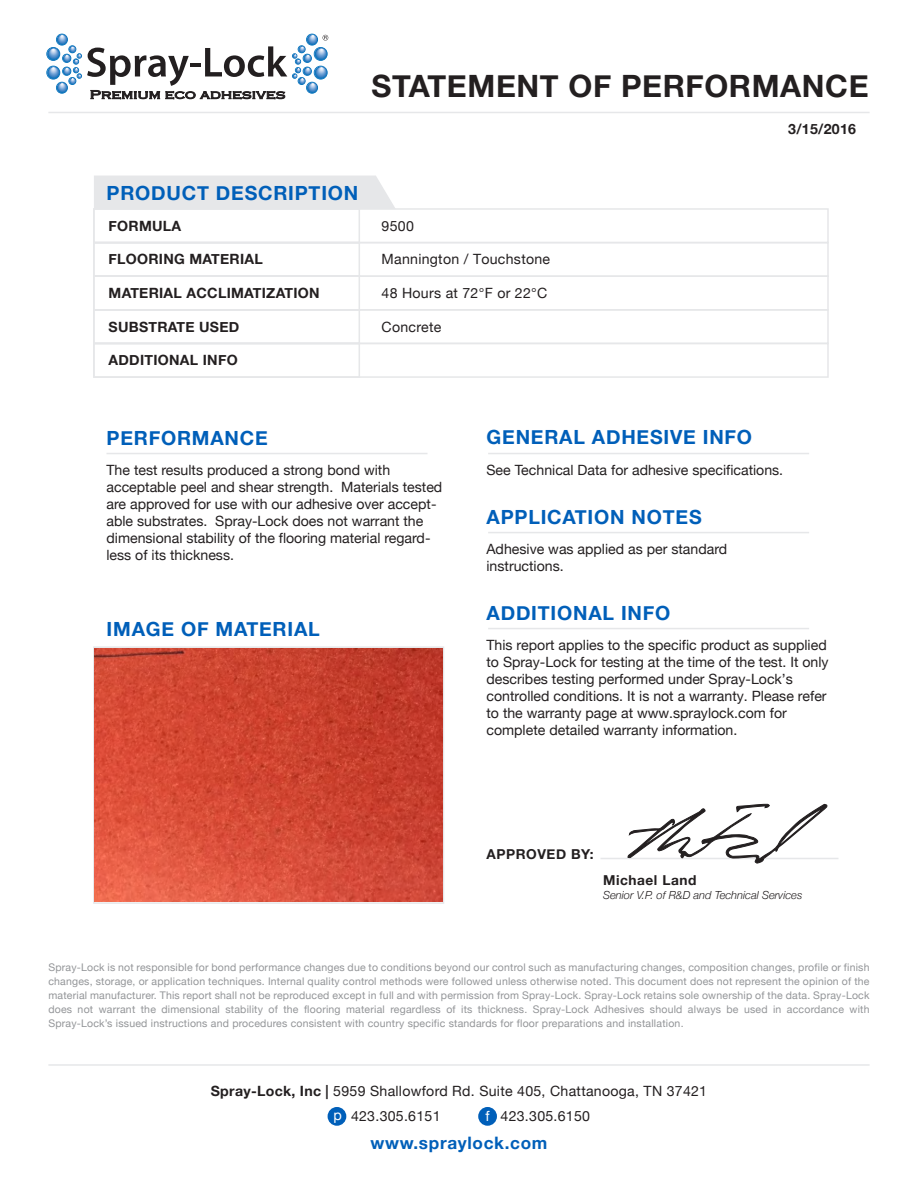
<style>
.page{position:relative;width:918px;height:1188px;background:#fff}
.page>*{position:absolute;margin:0;border:0;box-sizing:border-box;transform-origin:0 0}
.t1{font:700 30.75px "Helvetica Neue";letter-spacing:.02em;color:#231f20}
.t2{font:700 19.5px "Helvetica Neue";letter-spacing:.04em;color:#005fb9}
.t3{font:700 17.1px "Helvetica Neue";letter-spacing:.04em;color:#005fb9}
.t4{font:14.1px/17px "Helvetica Neue";color:#231f20}
.t5{font:14.1px "Helvetica Neue";letter-spacing:.02em;color:#231f20}
.t6{font:700 14.1px "Helvetica Neue";letter-spacing:.02em;color:#231f20}
.t7{font:700 13.65px "Helvetica Neue";letter-spacing:.04em;color:#231f20}
.t8{font:italic 300 11.1px "Helvetica Neue";color:#231f20}
.t9{font:10.5px/14px "Helvetica Neue";letter-spacing:.02em;color:#939598;text-align:justify}
.s1{font-weight:700}
.s2{color:#fff}
</style>
<div class="page">
<svg style="left:47px;top:34px;width:281px;height:66px"></svg>
<hr style="left:48px;top:112px;width:822px;height:1px;background:#e6e7e9">
<hr style="left:48px;top:1064px;width:822px;height:2px;background:#e6e7e9">
<hr style="left:106px;top:453px;width:322px;height:1px;background:#e6e7e9">
<hr style="left:488px;top:453px;width:321px;height:1px;background:#e6e7e9">
<div style="left:94px;top:176px;width:301px;height:32px;background:#e6e7e9"></div>
<div style="left:93px;top:208px;width:736px;height:35px;border:2px solid #e6e7e9"></div>
<div style="left:93px;top:208px;width:267px;height:35px;border:2px solid #e6e7e9"></div>
<div style="left:93px;top:646px;width:351px;height:258px;border:2px solid #e6e7e9"></div>
<div style="left:93px;top:242px;width:736px;height:35px;border:2px solid #e6e7e9"></div>
<div style="left:93px;top:242px;width:267px;height:35px;border:2px solid #e6e7e9"></div>
<div style="left:93px;top:275px;width:736px;height:36px;border:2px solid #e6e7e9"></div>
<div style="left:93px;top:275px;width:267px;height:36px;border:2px solid #e6e7e9"></div>
<div style="left:93px;top:309px;width:736px;height:35px;border:2px solid #e6e7e9"></div>
<div style="left:93px;top:309px;width:267px;height:35px;border:2px solid #e6e7e9"></div>
<div style="left:93px;top:343px;width:736px;height:35px;border:2px solid #e6e7e9"></div>
<div style="left:93px;top:343px;width:267px;height:35px;border:2px solid #e6e7e9"></div>
<hr style="left:488px;top:532px;width:321px;height:1px;background:#e6e7e9">
<hr style="left:488px;top:628px;width:321px;height:1px;background:#e6e7e9">
<div style="left:328px;top:1107px;width:18px;height:19px;background:#005fb9;border-radius:50%"></div>
<div style="left:478px;top:1107px;width:19px;height:19px;background:#005fb9;border-radius:50%"></div>
<hr style="left:600px;top:858px;width:238px;height:1px;background:#e6e7e9">
<svg style="left:627px;top:803px;width:200px;height:61px"></svg>
<img style="left:94px;top:649px;width:348px;height:253px">
<h1 class="t1" style="left:372px;top:62px;width:499px">STATEMENT OF PERFORMANCE</h1>
<h2 class="t2" style="left:107px;top:178px;width:253px">PRODUCT DESCRIPTION</h2>
<h3 class="t6" style="left:109px;top:215px;width:74px">FORMULA</h3>
<h3 class="t6" style="left:109px;top:248px;width:156px">FLOORING MATERIAL</h3>
<h3 class="t6" style="left:109px;top:282px;width:212px">MATERIAL ACCLIMATIZATION</h3>
<h3 class="t6" style="left:109px;top:316px;width:132px">SUBSTRATE USED</h3>
<h3 class="t6" style="left:109px;top:349px;width:131px">ADDITIONAL INFO</h3>
<h3 class="t4" style="left:382px;top:218px;width:34px">9500</h3>
<h3 class="t5" style="left:382px;top:249px;width:170px">Mannington / Touchstone</h3>
<h3 class="t5" style="left:382px;top:283px;width:167px">48 Hours at 72°F or 22°C</h3>
<h3 class="t5" style="left:382px;top:316px;width:61px">Concrete</h3>
<h3 class="t6" style="left:788px;top:118px;width:69px">3/15/2016</h3>
<h2 class="t2" style="left:107px;top:422px;width:163px">PERFORMANCE</h2>
<p class="t4" style="left:106px;top:462px;width:337px">The test results produced a strong bond with acceptable peel and shear strength. Materials tested are approved for use with our adhesive over accept&shy;able substrates. Spray-Lock does not warrant the dimensional stability of the flooring material regard&shy;less of its thickness.</p>
<h2 class="t2" style="left:107px;top:614px;width:215px">IMAGE OF MATERIAL</h2>
<h2 class="t2" style="left:487px;top:422px;width:267px">GENERAL ADHESIVE INFO</h2>
<h3 class="t4" style="left:486px;top:462px;width:298px">See Technical Data for adhesive specifications.</h3>
<h2 class="t2" style="left:487px;top:501px;width:217px">APPLICATION NOTES</h2>
<h3 class="t4" style="left:486px;top:542px;width:242px">Adhesive was applied as per standard instructions.</h3>
<h2 class="t2" style="left:487px;top:597px;width:185px">ADDITIONAL INFO</h2>
<p class="t4" style="left:486px;top:637px;width:344px">This report applies to the specific product as supplied to Spray-Lock for testing at the time of the test. It only describes testing performed under Spray-Lock’s controlled conditions. It is not a warranty. Please refer to the warranty page at www.spraylock.com for complete detailed warranty information.</p>
<h3 class="t7" style="left:487px;top:843px;width:108px">APPROVED BY:</h3>
<h3 class="t7" style="left:603px;top:869px;width:95px">Michael Land</h3>
<p class="t8" style="left:603px;top:886px;width:201px">Senior V.P. of R&amp;D and Technical Services</p>
<p class="t9" style="left:48px;top:961px;width:823px">Spray-Lock is not responsible for bond performance changes due to conditions beyond our control such as manufacturing changes, composition changes, profile or finish changes, storage, or application techniques. Internal quality control methods were followed unless otherwise noted. This document does not represent the opinion of the material manufacturer. This report shall not be reproduced except in full and with permission from Spray-Lock. Spray-Lock retains sole ownership of the data. Spray-Lock does not warrant the dimensional stability of the flooring material regardless of its thickness. Spray-Lock Adhesives should always be used in accordance with Spray-Lock’s issued instructions and procedures consistent with country specific standards for floor preparations and installation.</p>
<h3 class="t5" style="left:211px;top:1081px;width:498px"><span class="s1">Spray-Lock, Inc |</span> 5959 Shallowford Rd. Suite 405, Chattanooga, TN 37421</h3>
<h3 class="t5" style="left:333px;top:1106px;width:109px"><span class="s2">p</span> 423.305.6151</h3>
<h3 class="t5" style="left:486px;top:1106px;width:106px"><span class="s2">f</span> 423.305.6150</h3>
<h3 class="t3" style="left:371px;top:1130px;width:178px">www.spraylock.com</h3>
</div>
